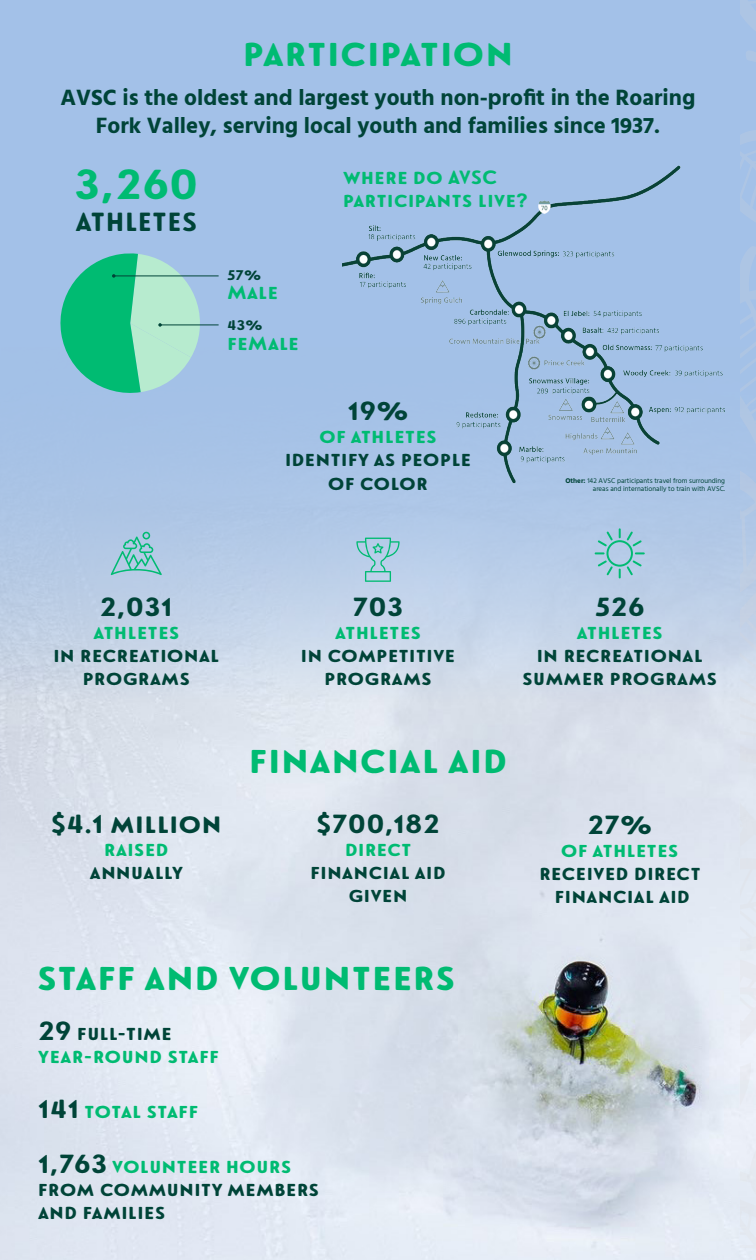
<style>
.page{position:relative;width:756px;height:1260px;background:#fff}
.page>*{position:absolute;margin:0;border:0;box-sizing:border-box;transform-origin:0 0}
.body_copy{font:42px "Le Havre Rough Primary";color:#00bb72}
.Panel_header{font:36.75px "Le Havre Rough Primary";color:#00bb72}
.body_copy-2{font:26.25px "Le Havre Rough Primary";color:#004438}
.body_copy_justified_larger{font:700 22.75px/27.3px "Hind";color:#004438;text-align:center}
.body_copy-3{font:19.25px/23.1px "Le Havre Rough Primary";color:#004438;text-align:center}
.body_copy-4{font:19.25px/23.1px "Le Havre Rough Primary";color:#00bb72}
.body_copy-5{font:14px "Le Havre Rough Primary";color:#004438}
.body_copy_justified_larger-2{font:7px/8.4px "Hind";color:#004438;text-align:right}
.s1{font-weight:700}
.s2{font-size:26.25px}
.s3{font-size:26.25px;color:#004438}
</style>
<div class="page">
<div style="left:0;top:0;width:756px;height:848px;background:#a3c1e8"></div>
<img style="left:0;top:325px;width:740px;height:935px">
<img style="left:343px;top:165px;width:381px;height:324px">
<hr style="left:114px;top:275px;width:105px;height:1px;background:#004438">
<hr style="left:160px;top:324px;width:59px;height:1px;background:#004438">
<svg style="left:56px;top:253px;width:148px;height:145px"></svg>
<svg style="left:111px;top:532px;width:51px;height:43px"></svg>
<svg style="left:356px;top:538px;width:44px;height:44px;background:#99cad4"></svg>
<svg style="left:595px;top:528px;width:50px;height:50px"></svg>
<img style="left:740px;top:383px;width:16px;height:877px">
<p class="Panel_header" style="left:242px;top:33px;width:273px">participation</p>
<p class="body_copy_justified_larger" style="left:61px;top:84px;width:636px">AVSC is the oldest and largest youth non-profit in the Roaring<br>Fork Valley, serving local youth and families since 1937.</p>
<p class="body_copy" style="left:74px;top:161px;width:127px">3,260</p>
<p class="body_copy-2" style="left:75px;top:207px;width:124px">ATHLETES</p>
<p class="body_copy-5" style="left:227px;top:267px;width:36px">57%</p>
<p class="body_copy-4" style="left:227px;top:281px;width:53px">Male</p>
<p class="body_copy-5" style="left:227px;top:318px;width:37px">43%</p>
<p class="body_copy-4" style="left:227px;top:331px;width:74px">feMale</p>
<p class="body_copy-4" style="left:343px;top:166px;width:187px">where do AVSC participants live?</p>
<p class="body_copy-2" style="left:348px;top:396px;width:62px">19%</p>
<p class="body_copy-4" style="left:319px;top:425px;width:119px">of athletes</p>
<p class="body_copy-3" style="left:285px;top:448px;width:188px">identify as people of color</p>
<p class="body_copy_justified_larger-2" style="left:565px;top:476px;width:161px"><span class="s1">Other:</span> 142 AVSC participants travel from surrounding areas and internationally to train with AVSC.</p>
<p class="body_copy-2" style="left:100px;top:592px;width:75px">2,031</p>
<p class="body_copy-4" style="left:93px;top:620px;width:88px">athletes</p>
<p class="body_copy-3" style="left:53px;top:644px;width:168px">in recreational programs</p>
<p class="body_copy-2" style="left:352px;top:592px;width:53px">703</p>
<p class="body_copy-4" style="left:335px;top:620px;width:88px">athletes</p>
<p class="body_copy-3" style="left:301px;top:644px;width:156px">in competitive</p>
<p class="body_copy-3" style="left:324px;top:667px;width:109px">programs</p>
<p class="body_copy-2" style="left:595px;top:592px;width:52px">526</p>
<p class="body_copy-4" style="left:576px;top:620px;width:88px">athletes</p>
<p class="body_copy-3" style="left:537px;top:644px;width:168px">in recreational</p>
<p class="body_copy-3" style="left:522px;top:667px;width:197px">summer programs</p>
<p class="body_copy-2" style="left:51px;top:809px;width:173px">$4.1 million</p>
<p class="body_copy-4" style="left:104px;top:838px;width:66px">raised</p>
<p class="body_copy-3" style="left:90px;top:861px;width:95px">annually</p>
<p class="Panel_header" style="left:248px;top:740px;width:261px">financial aid</p>
<p class="body_copy-2" style="left:316px;top:809px;width:126px">$700,182</p>
<p class="body_copy-4" style="left:345px;top:838px;width:69px">direct</p>
<p class="body_copy-3" style="left:310px;top:861px;width:137px">financial aid</p>
<p class="body_copy-3" style="left:348px;top:884px;width:61px">given</p>
<p class="Panel_header" style="left:37px;top:957px;width:421px">staff and volunteers</p>
<p class="body_copy-3" style="left:38px;top:1022px;width:136px"><span class="s2">29</span> full-time</p>
<p class="body_copy-4" style="left:38px;top:1045px;width:183px">year-round staff</p>
<p class="body_copy-4" style="left:38px;top:1100px;width:162px"><span class="s3">141</span> total staff</p>
<p class="body_copy-4" style="left:38px;top:1154px;width:255px"><span class="s3">1,763</span> volunteer hours</p>
<p class="body_copy-3" style="left:38px;top:1177px;width:283px;text-align:left">from community members and families</p>
<p class="body_copy-2" style="left:587px;top:810px;width:67px">27%</p>
<p class="body_copy-4" style="left:561px;top:839px;width:119px">of athletes</p>
<p class="body_copy-3" style="left:539px;top:862px;width:163px">received direct</p>
<p class="body_copy-3" style="left:554px;top:885px;width:137px">financial aid</p>
</div>
